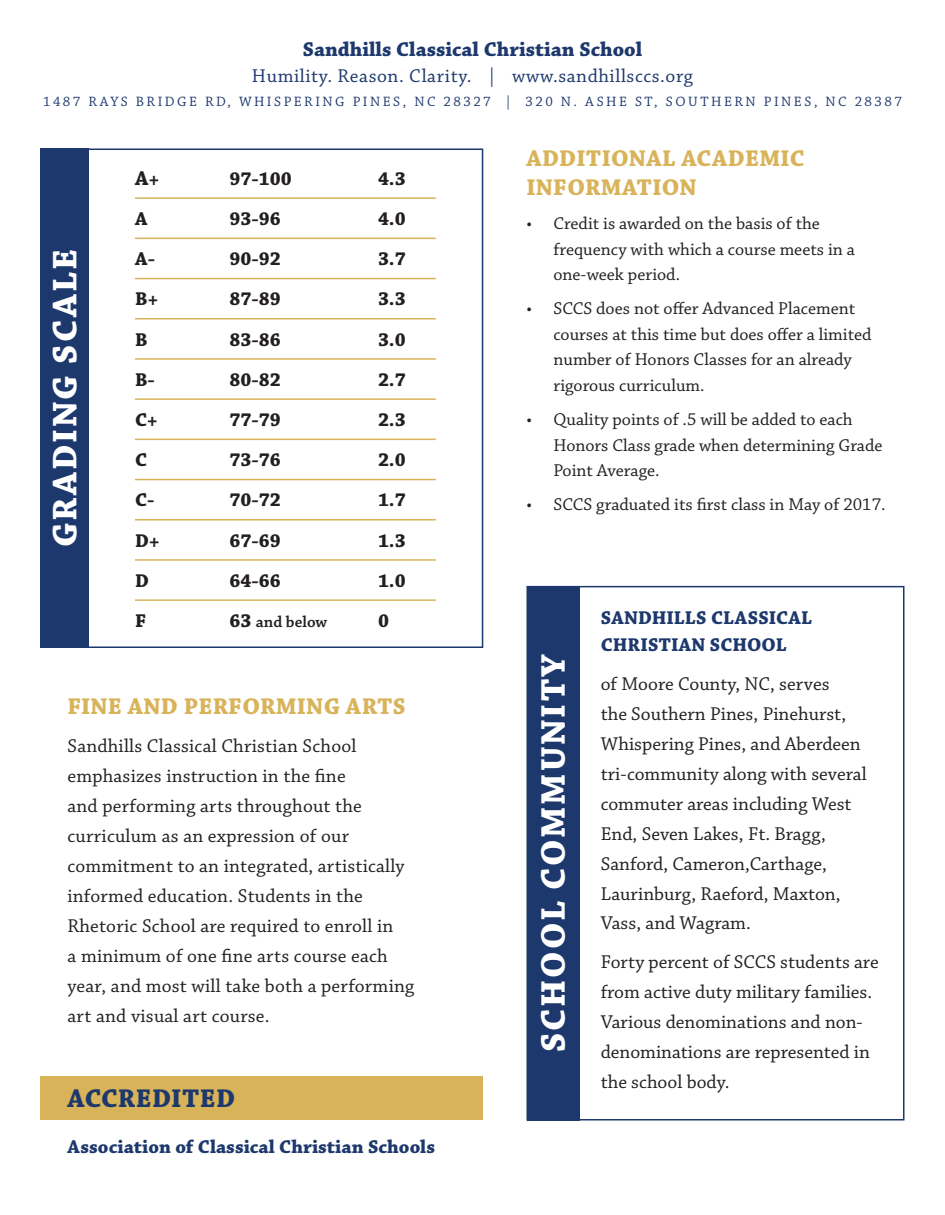
<style>
.page{position:relative;width:945px;height:1215px;background:#fff}
.page>*{position:absolute;margin:0;border:0;box-sizing:border-box;transform-origin:0 0}
.t1{font:700 36px "Chaparral Pro";letter-spacing:.05em;color:#fff}
.t2{font:700 27px "Chaparral Pro";letter-spacing:.015em;color:#1d386c}
.t3{font:700 24px/28.8px "Chaparral Pro";letter-spacing:.01em;color:#d8b359}
.t4{font:700 21px "Chaparral Pro";color:#1d386c}
.t5{font:700 21px "Chaparral Pro";color:#231f20}
.t6{font:19.5px/30px "Chaparral Pro";letter-spacing:.005em;color:#231f20}
.t7{font:700 19.5px "Chaparral Pro";color:#231f20}
.t8{font:700 19.5px/27px "Chaparral Pro";letter-spacing:.005em;color:#1d386c}
.t9{font:19.5px "Chaparral Pro";letter-spacing:.03em;color:#1d386c}
.t10{font:18px/25.5px "Chaparral Pro";color:#231f20}
.t11{font:600 16.5px "Chaparral Pro";color:#231f20}
.t12{font:14.25px "Chaparral Pro";letter-spacing:.175em;color:#1d386c}
.s1{font-size:19.5px}
.s2{font-weight:700;font-size:19.5px}
</style>
<div class="page">
<div style="left:40px;top:1077px;width:443px;height:43px;background:#d8b359"></div>
<hr style="left:135px;top:197px;width:301px;height:2px;background:#d8b359">
<hr style="left:135px;top:238px;width:301px;height:1px;background:#d8b359">
<hr style="left:135px;top:278px;width:301px;height:1px;background:#d8b359">
<hr style="left:135px;top:318px;width:301px;height:1px;background:#d8b359">
<hr style="left:135px;top:358px;width:301px;height:2px;background:#d8b359">
<hr style="left:135px;top:398px;width:301px;height:2px;background:#d8b359">
<hr style="left:135px;top:439px;width:301px;height:1px;background:#d8b359">
<hr style="left:135px;top:479px;width:301px;height:1px;background:#d8b359">
<hr style="left:135px;top:519px;width:301px;height:1px;background:#d8b359">
<hr style="left:135px;top:559px;width:301px;height:2px;background:#d8b359">
<hr style="left:135px;top:599px;width:301px;height:2px;background:#d8b359">
<div style="left:40px;top:148px;width:49px;height:500px;background:#1d386c"></div>
<div style="left:526px;top:586px;width:378px;height:534px;border:2px solid #1d386c"></div>
<div style="left:40px;top:148px;width:443px;height:500px;border:2px solid #1d386c"></div>
<div style="left:527px;top:586px;width:53px;height:534px;background:#1d386c"></div>
<p class="t4" style="left:303px;top:37px;width:341px">Sandhills Classical Christian School</p>
<p class="t9" style="left:252px;top:65px;width:443px">Humility. Reason. Clarity. | www.sandhillsccs.org</p>
<p class="t12" style="left:43px;top:93px;width:155px">1487 Rays bri dger</p>
<p class="t12" style="left:216px;top:93px;width:88px">d, whis perin</p>
<p class="t12" style="left:335px;top:93px;width:38px">g pines</p>
<p class="t12" style="left:403px;top:93px;width:15px">,nc</p>
<p class="t12" style="left:444px;top:93px;width:185px">28327 | 320 N. Ashest</p>
<p class="t12" style="left:654px;top:93px;width:80px">,s out hern</p>
<p class="t12" style="left:764px;top:93px;width:21px">pines</p>
<p class="t12" style="left:814px;top:93px;width:15px">,nc</p>
<p class="t12" style="left:855px;top:93px;width:49px">28387</p>
<h1 class="t1" style="left:44px;top:547px;width:299px;rotate:-90deg">GRADING SCALE</h1>
<p class="t5" style="left:135px;top:166px;width:26px">A<span class="s1">+</span></p>
<p class="t7" style="left:229px;top:167px;width:64px">97-100</p>
<p class="t7" style="left:378px;top:167px;width:29px">4.3</p>
<p class="t7" style="left:135px;top:207px;width:14px">A</p>
<p class="t7" style="left:229px;top:207px;width:53px">93-96</p>
<p class="t7" style="left:378px;top:207px;width:29px">4.0</p>
<p class="t7" style="left:135px;top:247px;width:22px">A-</p>
<p class="t7" style="left:229px;top:247px;width:53px">90-92</p>
<p class="t7" style="left:378px;top:247px;width:29px">3.7</p>
<p class="t7" style="left:135px;top:288px;width:25px">B+</p>
<p class="t7" style="left:229px;top:288px;width:53px">87-89</p>
<p class="t7" style="left:378px;top:288px;width:29px">3.3</p>
<p class="t7" style="left:135px;top:328px;width:14px">B</p>
<p class="t7" style="left:229px;top:328px;width:53px">83-86</p>
<p class="t7" style="left:378px;top:328px;width:29px">3.0</p>
<p class="t7" style="left:135px;top:368px;width:21px">B-</p>
<p class="t7" style="left:229px;top:368px;width:53px">80-82</p>
<p class="t7" style="left:378px;top:368px;width:29px">2.7</p>
<p class="t7" style="left:135px;top:408px;width:24px">C+</p>
<p class="t7" style="left:229px;top:408px;width:53px">77-79</p>
<p class="t7" style="left:378px;top:408px;width:29px">2.3</p>
<p class="t7" style="left:135px;top:448px;width:13px">C</p>
<p class="t7" style="left:229px;top:448px;width:53px">73-76</p>
<p class="t7" style="left:378px;top:448px;width:29px">2.0</p>
<p class="t7" style="left:135px;top:489px;width:21px">C-</p>
<p class="t7" style="left:229px;top:489px;width:53px">70-72</p>
<p class="t7" style="left:378px;top:489px;width:29px">1.7</p>
<p class="t7" style="left:135px;top:529px;width:26px">D+</p>
<p class="t7" style="left:229px;top:529px;width:53px">67-69</p>
<p class="t7" style="left:378px;top:529px;width:29px">1.3</p>
<p class="t7" style="left:135px;top:569px;width:15px">D</p>
<p class="t7" style="left:229px;top:569px;width:53px">64-66</p>
<p class="t7" style="left:378px;top:569px;width:29px">1.0</p>
<p class="t7" style="left:135px;top:609px;width:12px">F</p>
<p class="t11" style="left:229px;top:612px;width:99px"><span class="s2">63</span> and below</p>
<p class="t7" style="left:378px;top:609px;width:12px">0</p>
<p class="t3" style="left:68px;top:693px;width:28px">Fine</p>
<p class="t3" style="left:128px;top:693px;width:18px">and</p>
<p class="t3" style="left:184px;top:693px;width:32px">Performing</p>
<p class="t3" style="left:346px;top:693px;width:31px">Arts</p>
<p class="t6" style="left:68px;top:732px;width:348px">Sandhills Classical Christian School emphasizes instruction in the fine<br>and performing arts throughout the curriculum as an expression of our commitment to an integrated, artistically informed education. Students in the Rhetoric School are required to enroll in<br>a minimum of one fine arts course each year, and most will take both a performing art and visual art course.</p>
<h2 class="t2" style="left:68px;top:1082px;width:169px">ACCREDITED</h2>
<p class="t8" style="left:68px;top:1134px;width:369px">Association of Classical Christian Schools</p>
<p class="t3" style="left:526px;top:145px;width:280px">ADDITIONAL ACADEMIC<br>INFORMATION</p>
<p class="t10" style="left:554px;top:211px;width:303px;text-indent:-27px">• Credit is awarded on the basis of the frequency with which a course meets in a one-week period.</p>
<p class="t10" style="left:554px;top:297px;width:319px;text-indent:-27px">• SCCS does not offer Advanced Placement courses at this time but does offer a limited number of Honors Classes for an already rigorous curriculum.</p>
<p class="t10" style="left:554px;top:407px;width:330px;text-indent:-27px">• Quality points of .5 will be added to each<br>Honors Class grade when determining Grade<br>Point Average.</p>
<p class="t10" style="left:526px;top:492px;width:361px">• SCCS graduated its first class in May of 2017.</p>
<h1 class="t1" style="left:532px;top:1052px;width:399px;rotate:-90deg">SCHOOL COMMUNITY</h1>
<p class="t8" style="left:601px;top:605px;width:213px">SANDHILLS CLASSICAL<br>CHRISTIAN SCHOOL</p>
<p class="t6" style="left:601px;top:669px;width:267px">of Moore County, NC, serves<br>the Southern Pines, Pinehurst,<br>Whispering Pines, and Aberdeen tri-community along with several commuter areas including West<br>End, Seven Lakes, Ft. Bragg,<br>Sanford, Cameron,Carthage,<br>Laurinburg, Raeford, Maxton,<br>Vass, and Wagram.</p>
<p class="t6" style="left:601px;top:948px;width:279px">Forty percent of SCCS students are from active duty military families.<br>Various denominations and non&shy;denominations are represented in the school body.</p>
</div>
